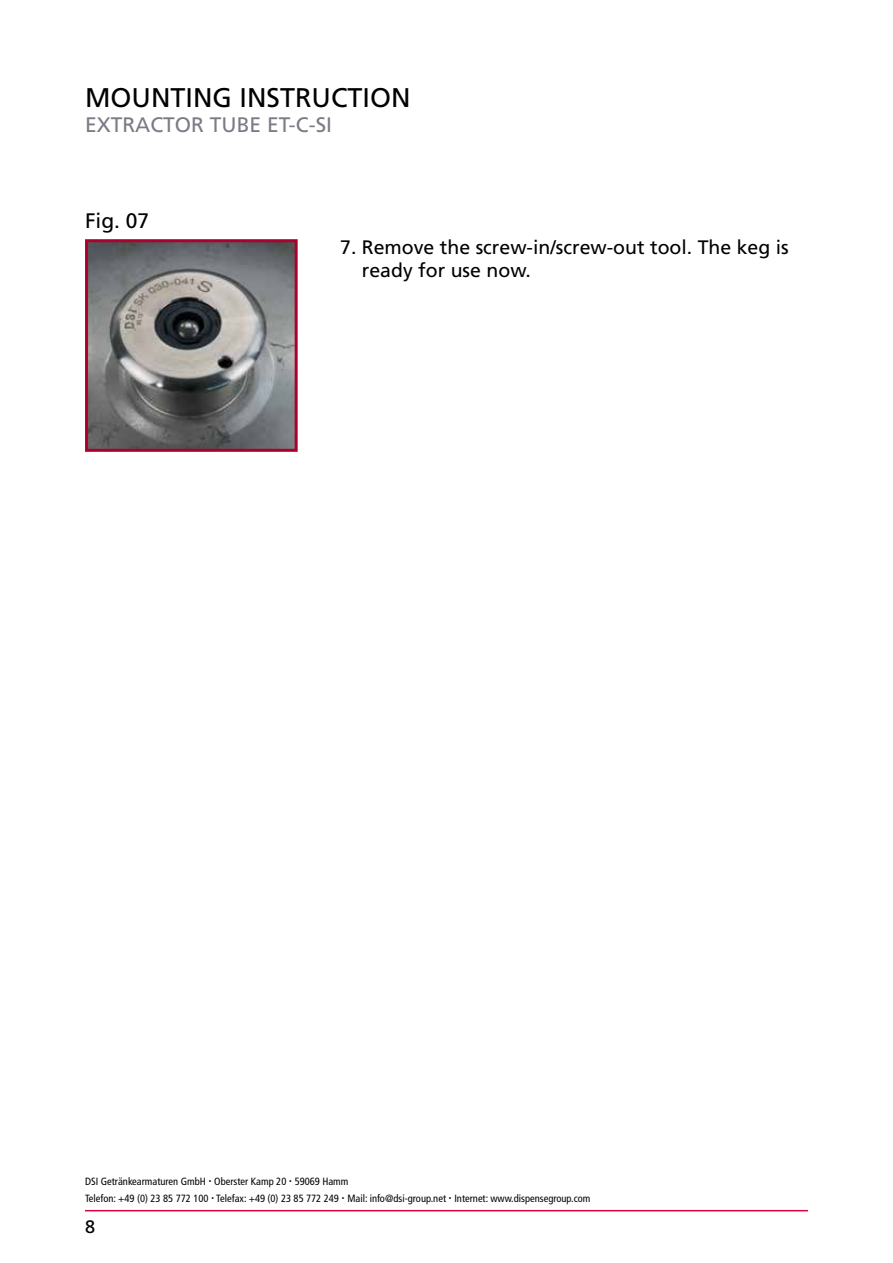
<style>
.page{position:relative;width:893px;height:1263px;background:#fff}
.page>*{position:absolute;margin:0;border:0;box-sizing:border-box;transform-origin:0 0}
.t1{font:27px "Frutiger LT Std";color:#000}
.t2{font:21px "Frutiger LT Std";color:#7a7b85}
.t3{font:21px "Frutiger LT Std";color:#000}
.t4{font:19.5px/23.4px "Frutiger LT Std";color:#000}
.t5{font:18px "Frutiger LT Std";color:#000}
.t6{font:condensed 10.5px/16.8px "Frutiger LT Std";color:#000}
</style>
<div class="page">
<hr style="left:85px;top:1210px;width:723px;height:1px;background:#dc003b">
<img style="left:89px;top:243px;width:205px;height:205px">
<div style="left:85px;top:239px;width:213px;height:213px;border:3px solid #af002d"></div>
<h1 class="t1" style="left:85px;top:81px;width:327px">MOUNTING INSTRUCTION</h1>
<h2 class="t2" style="left:85px;top:112px;width:248px">EXTRACTOR TUBE ET-C-SI</h2>
<h2 class="t3" style="left:85px;top:209px;width:66px">Fig. 07</h2>
<h3 class="t4" style="left:362px;top:235px;width:428px;text-indent:-22px">7. Remove the screw-in/screw-out tool. The keg is ready for use now.</h3>
<p class="t6" style="left:85px;top:1173px;width:507px">DSI Getränkearmaturen GmbH Oberster Kamp 20 59069 Hamm<br>Telefon: +49 (0) 23 85 772 100 Telefax: +49 (0) 23 85 772 249 Mail: info@dsi-group.net Internet: www.dispensegroup.com</p>
<h3 class="t5" style="left:85px;top:1216px;width:12px">8</h3>
</div>
